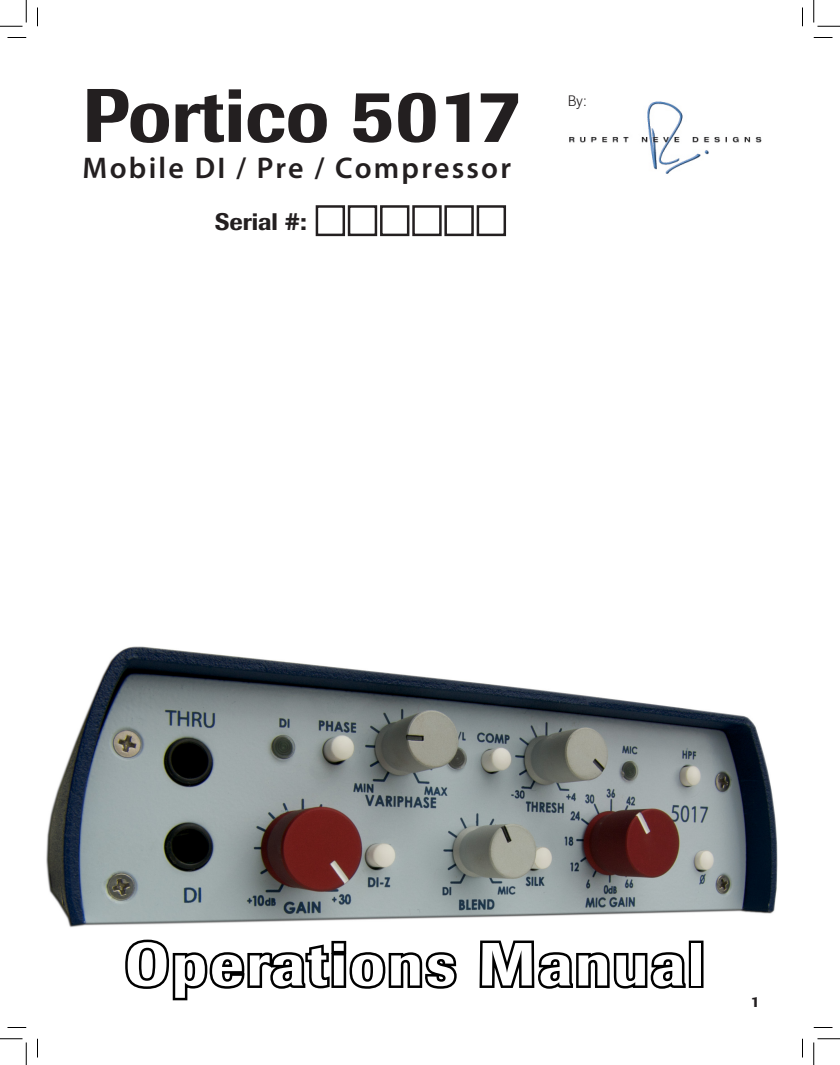
<style>
.page{position:relative;width:840px;height:1065px;background:#fff}
.page>*{position:absolute;margin:0;border:0;box-sizing:border-box;transform-origin:0 0}
.t1{font:500 75px "Imago";color:#231f20}
.t2{font:500 60px "Imago";letter-spacing:.05em;color:#fff}
.t3{font:600 30px "Myriad Pro";letter-spacing:.075em;color:#231f20}
.t4{font:500 23.75px "Imago";color:#231f20}
.t5{font:300 15px "Imago";color:#231f20}
.t6{font:500 15px "Imago";color:#231f20}
</style>
<div class="page">
<img style="left:569px;top:101px;width:193px;height:73px">
<div style="left:316px;top:205px;width:29px;height:31px;border:2px solid #231f20"></div>
<div style="left:348px;top:205px;width:29px;height:31px;border:2px solid #231f20"></div>
<div style="left:380px;top:205px;width:29px;height:31px;border:2px solid #231f20"></div>
<div style="left:412px;top:205px;width:30px;height:31px;border:2px solid #231f20"></div>
<div style="left:444px;top:205px;width:30px;height:31px;border:2px solid #231f20"></div>
<img style="left:46px;top:646px;width:732px;height:309px">
<svg style="left:123px;top:937px;width:336px;height:64px"></svg>
<svg style="left:477px;top:205px;width:60px;height:783px"></svg>
<svg style="left:534px;top:949px;width:154px;height:40px"></svg>
<div style="left:689px;top:941px;width:15px;height:47px;border:5px solid #000"></div>
<svg style="left:8px;top:37px;width:18px;height:1px"></svg>
<svg style="left:814px;top:37px;width:18px;height:1px"></svg>
<svg style="left:8px;top:1027px;width:18px;height:1px"></svg>
<svg style="left:814px;top:1027px;width:18px;height:1px"></svg>
<svg style="left:37px;top:8px;width:1px;height:18px"></svg>
<svg style="left:37px;top:1039px;width:1px;height:19px"></svg>
<svg style="left:802px;top:8px;width:1px;height:18px"></svg>
<svg style="left:802px;top:1039px;width:1px;height:19px"></svg>
<svg style="left:0;top:0;width:27px;height:27px"></svg>
<svg style="left:0;top:1039px;width:27px;height:26px"></svg>
<svg style="left:814px;top:0;width:26px;height:27px"></svg>
<svg style="left:814px;top:1039px;width:26px;height:26px"></svg>
<p class="t1" style="left:82px;top:70px;width:441px">Portico 5017</p>
<p class="t3" style="left:82px;top:149px;width:430px">Mobile DI / Pre / Compressor</p>
<p class="t4" style="left:215px;top:208px;width:94px">Serial #:</p>
<p class="t5" style="left:568px;top:93px;width:20px">By:</p>
<p class="t2" style="left:125px;top:928px;width:581px">Operations Manual</p>
<p class="t6" style="left:751px;top:993px;width:10px">1</p>
</div>
